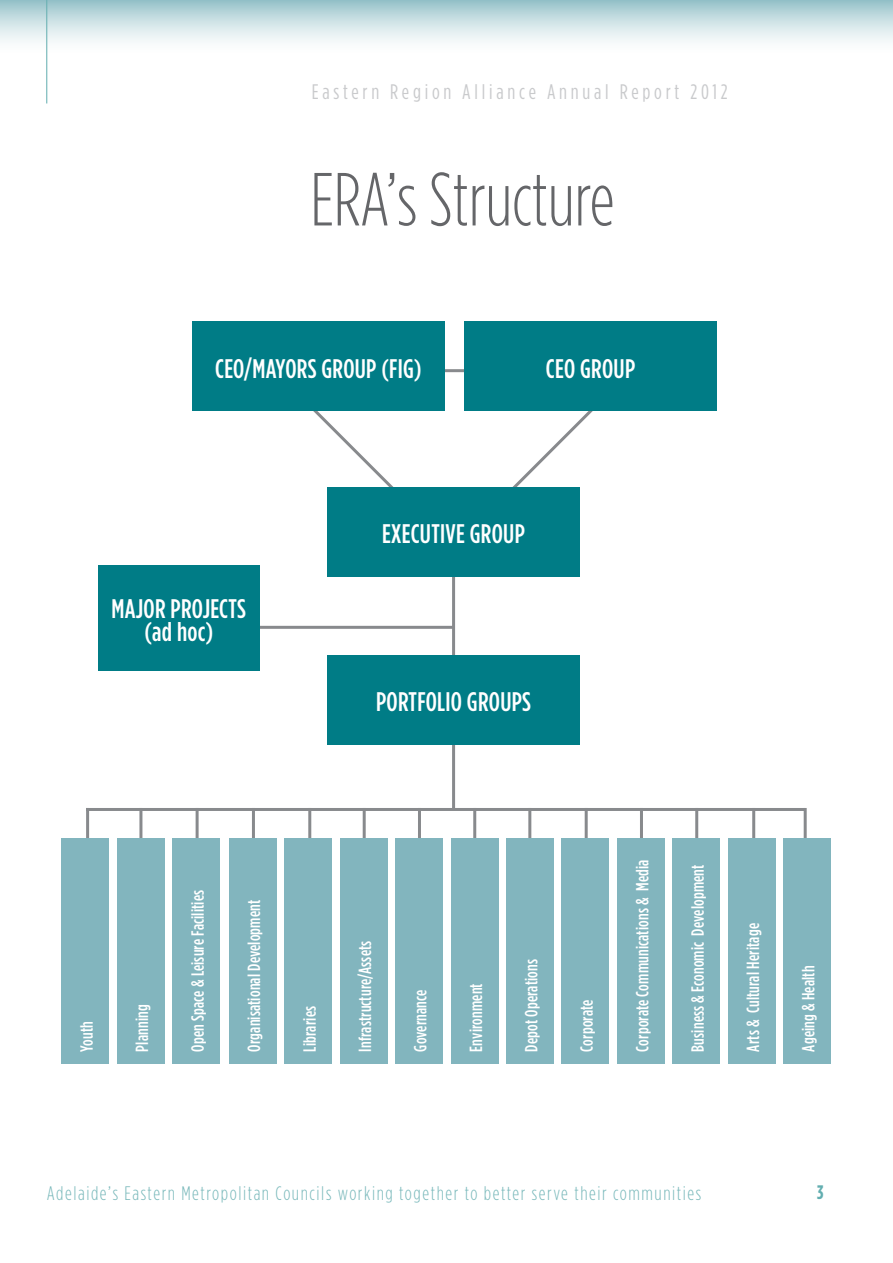
<style>
.page{position:relative;width:893px;height:1263px;background:#fff}
.page>*{position:absolute;margin:0;border:0;box-sizing:border-box;transform-origin:0 0}
.t1{font:300 condensed 75px "Gotham HTF";color:#656669;scale:.96 1}
.t2{font:500 condensed 26.85px/23.1px "Gotham HTF";letter-spacing:.01em;color:#fff;text-align:center}
.t3{font:condensed 21px "Gotham HTF";letter-spacing:.18em;color:#c9cacc}
.t4{font:300 condensed 19.5px "Gotham HTF";letter-spacing:.08em;color:#78b8ba}
.t5{font:700 condensed 19.5px "Gotham HTF";color:#62aeb0}
.t6{font:500 condensed 17.7px "Gotham HTF";letter-spacing:.01em;color:#fff}
</style>
<div class="page">
<hr style="left:427px;top:369px;width:52px;height:3px;background:#888a8d">
<hr style="left:237px;top:626px;width:217px;height:3px;background:#888a8d">
<hr style="left:452px;top:562px;width:3px;height:247px;background:#888a8d">
<hr style="left:804px;top:808px;width:3px;height:47px;background:#888a8d">
<hr style="left:752px;top:808px;width:3px;height:47px;background:#888a8d">
<hr style="left:695px;top:808px;width:3px;height:47px;background:#888a8d">
<hr style="left:640px;top:808px;width:3px;height:47px;background:#888a8d">
<hr style="left:585px;top:808px;width:3px;height:47px;background:#888a8d">
<hr style="left:528px;top:808px;width:3px;height:47px;background:#888a8d">
<hr style="left:473px;top:808px;width:3px;height:47px;background:#888a8d">
<hr style="left:418px;top:808px;width:3px;height:47px;background:#888a8d">
<hr style="left:363px;top:808px;width:3px;height:47px;background:#888a8d">
<hr style="left:308px;top:808px;width:3px;height:47px;background:#888a8d">
<hr style="left:252px;top:808px;width:3px;height:47px;background:#888a8d">
<hr style="left:196px;top:808px;width:3px;height:47px;background:#888a8d">
<hr style="left:139px;top:808px;width:3px;height:47px;background:#888a8d">
<hr style="left:86px;top:808px;width:3px;height:47px;background:#888a8d">
<svg style="left:313px;top:411px;width:81px;height:76px"></svg>
<svg style="left:512px;top:411px;width:81px;height:76px"></svg>
<div style="left:0;top:0;width:893px;height:54px;background:linear-gradient(to bottom,#9ec7ce,#fff)"></div>
<hr style="left:46px;top:0;width:1px;height:103px;background:#67b0b2">
<div style="left:62px;top:838px;width:47px;height:226px;background:#82b5be"></div>
<div style="left:117px;top:838px;width:48px;height:226px;background:#82b5be"></div>
<div style="left:172px;top:838px;width:48px;height:226px;background:#82b5be"></div>
<div style="left:192px;top:321px;width:253px;height:90px;background:#007c86"></div>
<div style="left:464px;top:321px;width:253px;height:90px;background:#007c86"></div>
<div style="left:327px;top:487px;width:253px;height:90px;background:#007c86"></div>
<div style="left:327px;top:655px;width:253px;height:90px;background:#007c86"></div>
<div style="left:98px;top:566px;width:162px;height:105px;background:#007c86"></div>
<div style="left:285px;top:838px;width:47px;height:226px;background:#82b5be"></div>
<div style="left:229px;top:838px;width:47px;height:226px;background:#82b5be"></div>
<div style="left:340px;top:838px;width:47px;height:226px;background:#82b5be"></div>
<div style="left:395px;top:838px;width:48px;height:226px;background:#82b5be"></div>
<div style="left:451px;top:838px;width:47px;height:226px;background:#82b5be"></div>
<div style="left:506px;top:838px;width:48px;height:226px;background:#82b5be"></div>
<div style="left:562px;top:838px;width:47px;height:226px;background:#82b5be"></div>
<div style="left:617px;top:838px;width:48px;height:226px;background:#82b5be"></div>
<div style="left:672px;top:838px;width:48px;height:226px;background:#82b5be"></div>
<div style="left:728px;top:838px;width:47px;height:226px;background:#82b5be"></div>
<div style="left:783px;top:838px;width:48px;height:226px;background:#82b5be"></div>
<hr style="left:86px;top:808px;width:719px;height:3px;background:#888a8d">
<p class="t3" style="left:312px;top:80px;width:417px">Eastern Region Alliance Annual Report 2012</p>
<h1 class="t1" style="left:310px;top:160px;width:319px">ERA’s Structure</h1>
<h2 class="t2" style="left:215px;top:356px;width:208px">CEO/MAYORS GROUP (FIG)</h2>
<h2 class="t2" style="left:546px;top:356px;width:91px">CEO GROUP</h2>
<h2 class="t2" style="left:111px;top:597px;width:136px">MAJOR PROJECTS (ad hoc)</h2>
<h2 class="t2" style="left:382px;top:522px;width:144px">EXECUTIVE GROUP</h2>
<h2 class="t2" style="left:376px;top:690px;width:156px">PORTFOLIO GROUPS</h2>
<p class="t6" style="left:77px;top:1051px;width:32px;rotate:-90deg">Youth</p>
<p class="t6" style="left:132px;top:1051px;width:49px;rotate:-90deg">Planning</p>
<p class="t6" style="left:188px;top:1051px;width:163px;rotate:-90deg">Open Space &amp; Leisure Facilities</p>
<p class="t6" style="left:244px;top:1051px;width:153px;rotate:-90deg">Organisational Development</p>
<p class="t6" style="left:300px;top:1051px;width:47px;rotate:-90deg">Libraries</p>
<p class="t6" style="left:355px;top:1051px;width:112px;rotate:-90deg">Infrastructure/Assets</p>
<p class="t6" style="left:411px;top:1051px;width:63px;rotate:-90deg">Governance</p>
<p class="t6" style="left:466px;top:1051px;width:70px;rotate:-90deg">Environment</p>
<p class="t6" style="left:521px;top:1051px;width:94px;rotate:-90deg">Depot Operations</p>
<p class="t6" style="left:577px;top:1051px;width:53px;rotate:-90deg">Corporate</p>
<p class="t6" style="left:632px;top:1051px;width:193px;rotate:-90deg">Corporate Communications &amp; Media</p>
<p class="t6" style="left:688px;top:1051px;width:188px;rotate:-90deg">Business &amp; Economic Development</p>
<p class="t6" style="left:743px;top:1051px;width:130px;rotate:-90deg">Arts &amp; Cultural Heritage</p>
<p class="t6" style="left:799px;top:1051px;width:88px;rotate:-90deg">Ageing &amp; Health</p>
<p class="t4" style="left:47px;top:1182px;width:656px">Adelaide’s Eastern Metropolitan Councils working together to better serve their communities</p>
<p class="t5" style="left:817px;top:1181px;width:8px">3</p>
</div>
